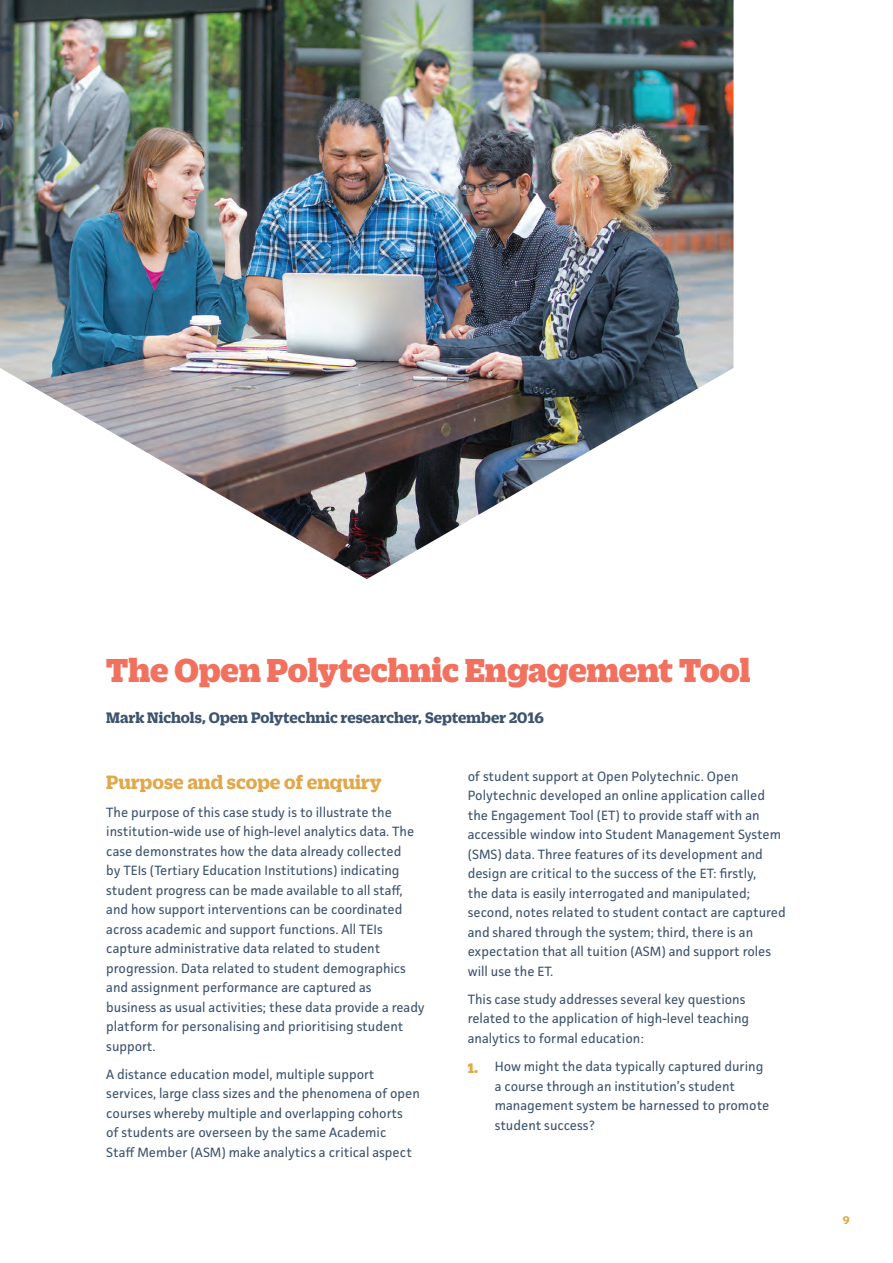
<style>
.page{position:relative;width:893px;height:1263px;background:#fff}
.page>*{position:absolute;margin:0;border:0;box-sizing:border-box;transform-origin:0 0}
.t1{font:900 36px "Duplicate Slab";letter-spacing:-.005em;color:#f2715e}
.t2{font:700 21px "Duplicate Slab";color:#e2a74a}
.t3{font:700 16.5px "Duplicate Slab";color:#3d546f}
.t4{font:13.5px/19.5px "Facit";color:#3d546f}
.t5{font:700 12px "Duplicate Slab";color:#e2a74a}
.s1{font-family:"Duplicate Slab";font-weight:900;font-size:15px;color:#e2a74a}
</style>
<div class="page">
<img style="left:0;top:0;width:733px;height:579px">
<h1 class="t1" style="left:106px;top:645px;width:646px">The Open Polytechnic Engagement Tool</h1>
<p class="t3" style="left:106px;top:706px;width:439px">Mark Nichols, Open Polytechnic researcher, September 2016</p>
<h2 class="t2" style="left:106px;top:767px;width:277px">Purpose and scope of enquiry</h2>
<p class="t4" style="left:106px;top:802px;width:320px">The purpose of this case study is to illustrate the institution-wide use of high-level analytics data. The case demonstrates how the data already collected<br>by TEIs (Tertiary Education Institutions) indicating student progress can be made available to all staff, and how support interventions can be coordinated across academic and support functions. All TEIs capture administrative data related to student progression. Data related to student demographics and assignment performance are captured as business as usual activities; these data provide a ready platform for personalising and prioritising student support.</p>
<p class="t4" style="left:106px;top:1064px;width:315px">A distance education model, multiple support services, large class sizes and the phenomena of open courses whereby multiple and overlapping cohorts<br>of students are overseen by the same Academic<br>Staff Member (ASM) make analytics a critical aspect</p>
<p class="t4" style="left:468px;top:766px;width:319px">of student support at Open Polytechnic. Open Polytechnic developed an online application called the Engagement Tool (ET) to provide staff with an accessible window into Student Management System (SMS) data. Three features of its development and design are critical to the success of the ET: firstly,<br>the data is easily interrogated and manipulated; second, notes related to student contact are captured and shared through the system; third, there is an expectation that all tuition (ASM) and support roles will use the ET.</p>
<p class="t4" style="left:468px;top:989px;width:283px">This case study addresses several key questions related to the application of high-level teaching analytics to formal education:</p>
<p class="t4" style="left:495px;top:1056px;width:276px;text-indent:-27px"><span class="s1">1.</span> How might the data typically captured during a course through an institution’s student management system be harnessed to promote student success?</p>
<p class="t5" style="left:843px;top:1212px;width:8px">9</p>
</div>
